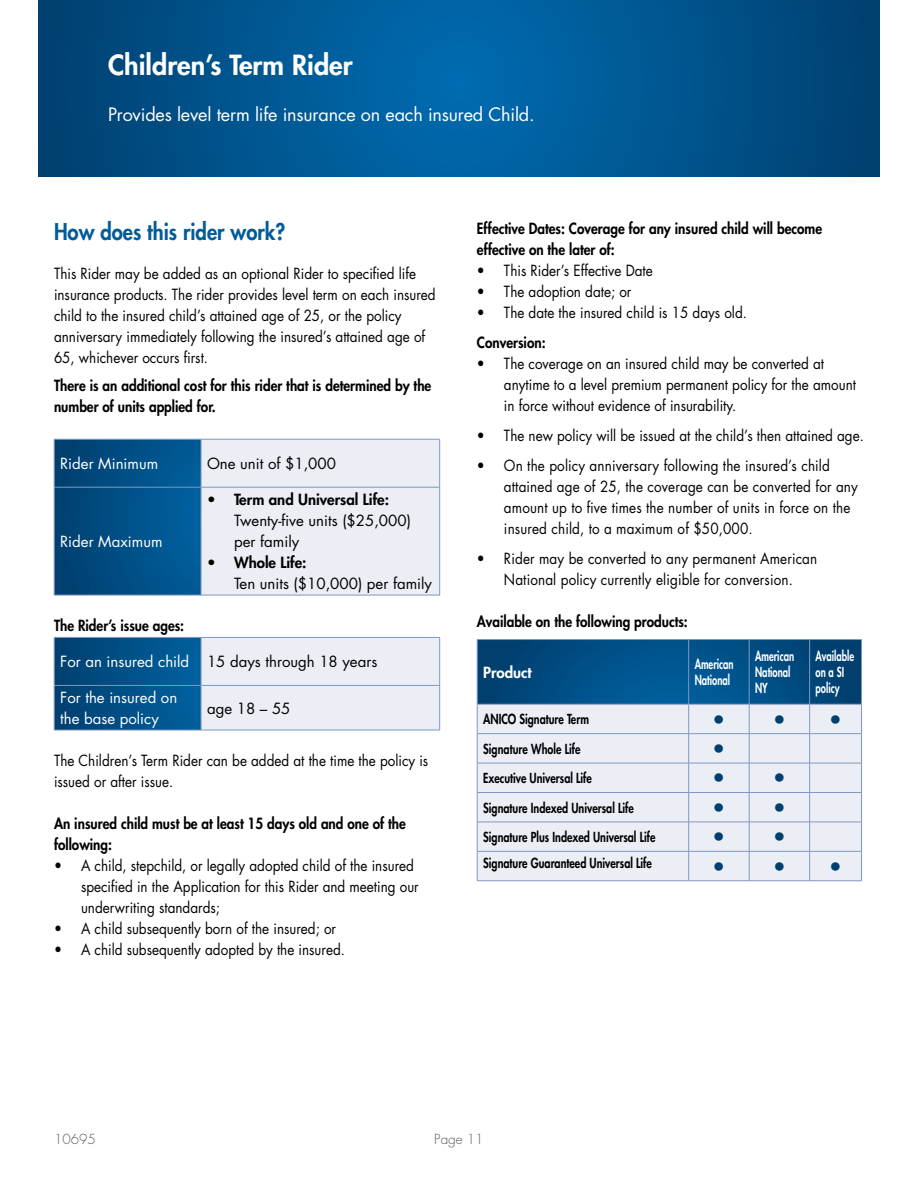
<style>
.page{position:relative;width:918px;height:1188px;background:#fff}
.page>*{position:absolute;margin:0;border:0;box-sizing:border-box;transform-origin:0 0}
.t1{font:800 27px "Futura";color:#fff}
.t2{font:800 22.5px "Futura";color:#005c99;scale:.9 1}
.t3{font:22.5px "Futura";color:#003f6e}
.t4{font:18px "Futura";letter-spacing:-.01em;color:#fff}
.t5{font:15px/21px "Futura";color:#000;scale:.9 1}
.t6{font:800 15px/21px "Futura";color:#000;scale:.9 1}
.t7{font:15px/21px "Futura";color:#000}
.t8{font:15px/21px "Futura";color:#fff}
.t9{font:800 15px "Futura";color:#000}
.t10{font:800 15px "Futura";color:#fff}
.t11{font:800 13.5px "Futura";color:#000;scale:.8 1}
.t12{font:800 13.5px/16.2px "Futura";color:#fff;scale:.7 1}
.t13{font:300 13.5px "Futura";color:#58595b}
.s1{color:#fff}
</style>
<div class="page">
<svg style="left:39px;top:0;width:840px;height:176px;background:#00558f"></svg>
<svg style="left:55px;top:440px;width:384px;height:155px;background:#92b1cb"></svg>
<hr style="left:54px;top:439px;width:147px;height:1px;background:#7f98c3">
<hr style="left:54px;top:439px;width:1px;height:48px;background:#7f98c3">
<hr style="left:201px;top:439px;width:1px;height:48px;background:#7f98c3">
<hr style="left:54px;top:487px;width:147px;height:1px;background:#7f98c3">
<hr style="left:54px;top:487px;width:1px;height:108px;background:#7f98c3">
<hr style="left:201px;top:487px;width:1px;height:108px;background:#7f98c3">
<hr style="left:54px;top:595px;width:147px;height:1px;background:#7f98c3">
<hr style="left:201px;top:439px;width:239px;height:1px;background:#7f98c3">
<hr style="left:439px;top:439px;width:1px;height:48px;background:#7f98c3">
<hr style="left:201px;top:487px;width:239px;height:1px;background:#7f98c3">
<hr style="left:439px;top:487px;width:1px;height:108px;background:#7f98c3">
<hr style="left:201px;top:595px;width:239px;height:1px;background:#7f98c3">
<svg style="left:55px;top:638px;width:384px;height:92px;background:#91b1cb"></svg>
<hr style="left:54px;top:637px;width:147px;height:1px;background:#7f98c3">
<hr style="left:54px;top:638px;width:1px;height:47px;background:#7f98c3">
<hr style="left:201px;top:638px;width:1px;height:47px;background:#7f98c3">
<hr style="left:54px;top:685px;width:147px;height:1px;background:#7f98c3">
<hr style="left:54px;top:686px;width:1px;height:44px;background:#7f98c3">
<hr style="left:201px;top:686px;width:1px;height:44px;background:#7f98c3">
<hr style="left:54px;top:730px;width:147px;height:1px;background:#7f98c3">
<hr style="left:201px;top:637px;width:239px;height:1px;background:#7f98c3">
<hr style="left:439px;top:638px;width:1px;height:47px;background:#7f98c3">
<hr style="left:201px;top:685px;width:239px;height:1px;background:#7f98c3">
<hr style="left:439px;top:686px;width:1px;height:44px;background:#7f98c3">
<hr style="left:201px;top:730px;width:239px;height:1px;background:#7f98c3">
<hr style="left:477px;top:639px;width:212px;height:1px;background:#7f98c3">
<hr style="left:689px;top:639px;width:60px;height:1px;background:#7f98c3">
<hr style="left:749px;top:639px;width:61px;height:1px;background:#7f98c3">
<hr style="left:810px;top:639px;width:52px;height:1px;background:#7f98c3">
<svg style="left:477px;top:640px;width:385px;height:241px;background:#a9c0d5"></svg>
<hr style="left:477px;top:881px;width:212px;height:1px;background:#7f98c3">
<hr style="left:689px;top:881px;width:60px;height:1px;background:#7f98c3">
<hr style="left:749px;top:881px;width:61px;height:1px;background:#7f98c3">
<hr style="left:810px;top:881px;width:52px;height:1px;background:#7f98c3">
<h1 class="t1" style="left:108px;top:48px;width:246px">Children’s Term Rider</h1>
<p class="t4" style="left:108px;top:103px;width:428px">Provides level term life insurance on each insured Child.</p>
<h2 class="t2" style="left:54px;top:218px;width:259px">How does this rider work?</h2>
<p class="t5" style="left:54px;top:263px;width:426px">This Rider may be added as an optional Rider to specified life insurance products. The rider provides level term on each insured child to the insured child’s attained age of 25, or the policy anniversary immediately following the insured’s attained age of 65, whichever occurs first.</p>
<p class="t6" style="left:54px;top:375px;width:421px">There is an additional cost for this rider that is determined by the number of units applied for.</p>
<p class="t8" style="left:60px;top:453px;width:100px">Rider Minimum</p>
<p class="t7" style="left:207px;top:453px;width:130px">One unit of $1,000</p>
<p class="t8" style="left:60px;top:531px;width:104px">Rider Maximum</p>
<p class="t9" style="left:207px;top:490px;width:184px">• Term and Universal Life:</p>
<p class="t7" style="left:234px;top:510px;width:178px">Twenty-five units ($25,000) per family</p>
<p class="t9" style="left:207px;top:553px;width:101px">• Whole Life:</p>
<p class="t7" style="left:234px;top:573px;width:200px">Ten units ($10,000) per family</p>
<p class="t6" style="left:54px;top:615px;width:146px">The Rider’s issue ages:</p>
<p class="t7" style="left:60px;top:651px;width:319px"><span class="s1">For an insured child</span> 15 days through 18 years</p>
<p class="t8" style="left:60px;top:687px;width:119px">For the insured on the base policy</p>
<p class="t7" style="left:207px;top:698px;width:85px">age 18 – 55</p>
<p class="t5" style="left:54px;top:750px;width:417px">The Children’s Term Rider can be added at the time the policy is issued or after issue.</p>
<p class="t6" style="left:54px;top:813px;width:393px">An insured child must be at least 15 days old and one of the following:</p>
<p class="t5" style="left:81px;top:855px;width:377px;text-indent:-27px">• A child, stepchild, or legally adopted child of the insured specified in the Application for this Rider and meeting our underwriting standards;</p>
<p class="t5" style="left:54px;top:918px;width:315px">• A child subsequently born of the insured; or</p>
<p class="t5" style="left:54px;top:939px;width:325px">• A child subsequently adopted by the insured.</p>
<p class="t6" style="left:477px;top:218px;width:385px">Effective Dates: Coverage for any insured child will become effective on the later of:</p>
<p class="t5" style="left:477px;top:261px;width:197px">• This Rider’s Effective Date</p>
<p class="t5" style="left:477px;top:282px;width:173px">• The adoption date; or</p>
<p class="t5" style="left:477px;top:303px;width:302px">• The date the insured child is 15 days old.</p>
<p class="t6" style="left:477px;top:332px;width:78px">Conversion:</p>
<p class="t5" style="left:504px;top:354px;width:393px;text-indent:-27px">• The coverage on an insured child may be converted at anytime to a level premium permanent policy for the amount in force without evidence of insurability.</p>
<p class="t5" style="left:477px;top:426px;width:431px">• The new policy will be issued at the child’s then attained age.</p>
<p class="t5" style="left:504px;top:456px;width:395px;text-indent:-27px">• On the policy anniversary following the insured’s child attained age of 25, the coverage can be converted for any amount up to five times the number of units in force on the insured child, to a maximum of $50,000.</p>
<p class="t5" style="left:477px;top:549px;width:380px;text-align:center">• Rider may be converted to any permanent American<br>National policy currently eligible for conversion.</p>
<p class="t6" style="left:477px;top:611px;width:236px">Available on the following products:</p>
<p class="t10" style="left:483px;top:663px;width:50px">Product</p>
<p class="t12" style="left:695px;top:656px;width:57px">American<br>National</p>
<p class="t12" style="left:755px;top:648px;width:57px">American<br>National<br>NY</p>
<p class="t12" style="left:816px;top:648px;width:56px">Available on a SI policy</p>
<p class="t11" style="left:483px;top:711px;width:134px">ANICO Signature Term</p>
<h2 class="t3" style="left:712px;top:705px;width:75px">• •</h2>
<h2 class="t3" style="left:829px;top:705px;width:15px">•</h2>
<p class="t11" style="left:483px;top:740px;width:123px">Signature Whole Life</p>
<h2 class="t3" style="left:712px;top:734px;width:15px">•</h2>
<p class="t11" style="left:483px;top:770px;width:137px">Executive Universal Life</p>
<h2 class="t3" style="left:712px;top:764px;width:75px">• •</h2>
<p class="t11" style="left:483px;top:799px;width:190px">Signature Indexed Universal Life</p>
<h2 class="t3" style="left:712px;top:793px;width:75px">• •</h2>
<p class="t11" style="left:483px;top:828px;width:217px">Signature Plus Indexed Universal Life</p>
<h2 class="t3" style="left:712px;top:823px;width:75px">• •</h2>
<p class="t11" style="left:483px;top:855px;width:212px">Signature Guaranteed Universal Life</p>
<h2 class="t3" style="left:712px;top:852px;width:75px">• •</h2>
<h2 class="t3" style="left:829px;top:852px;width:15px">•</h2>
<p class="t13" style="left:54px;top:1131px;width:43px">10695</p>
<p class="t13" style="left:434px;top:1131px;width:51px">Page 11</p>
</div>
